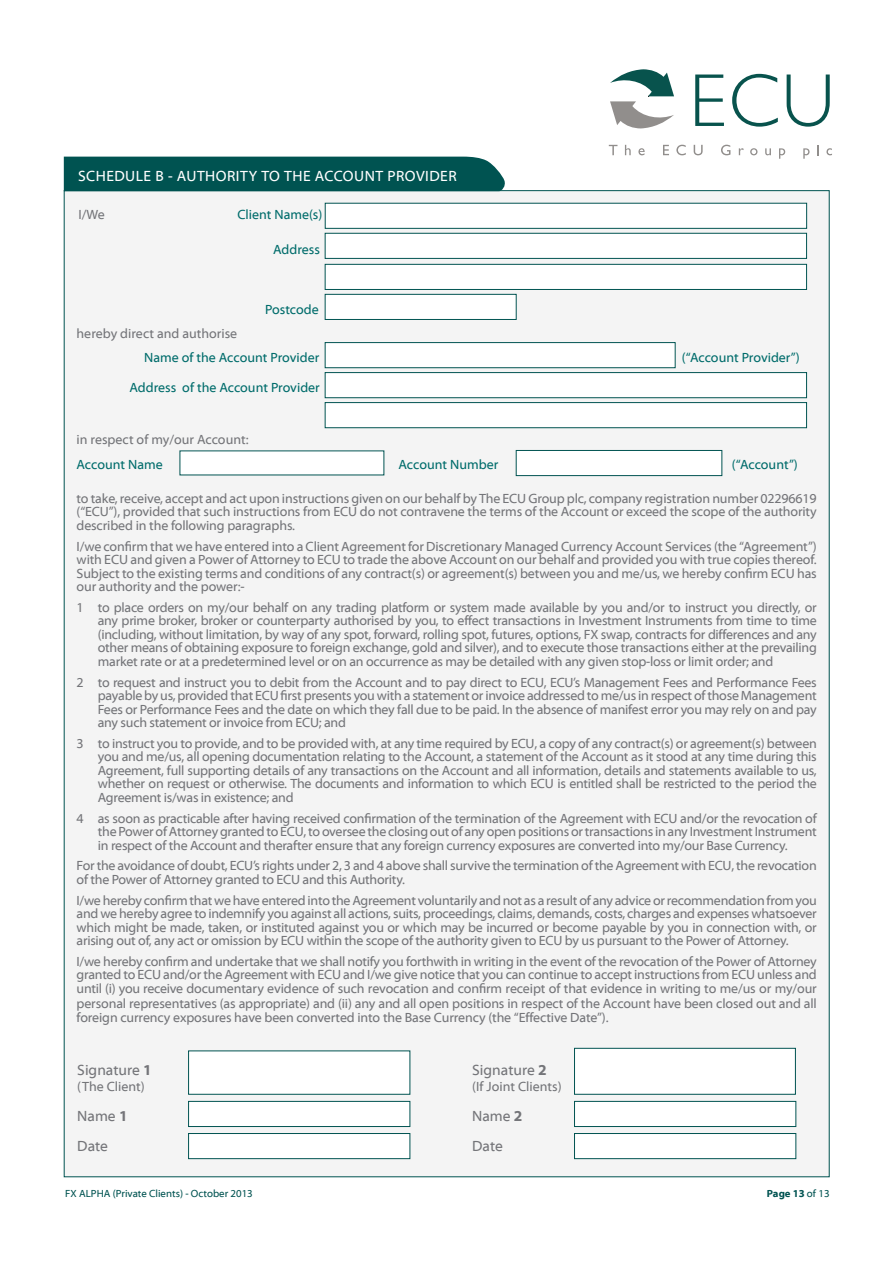
<style>
.page{position:relative;width:893px;height:1263px;background:#fff}
.page>*{position:absolute;margin:0;border:0;box-sizing:border-box;transform-origin:0 0}
.t1{font:15px "Myriad Web Pro";letter-spacing:.03em;color:#fff}
.t2{font:15px "Myriad Web Pro";color:#747579}
.t3{font:13.5px/13.5px "Myriad Web Pro";letter-spacing:-.02em;color:#747579;text-align:justify}
.t4{font:13.5px "Myriad Web Pro";color:#006c6b}
.t5{font:13.5px "Myriad Web Pro";color:#747579}
.t6{font:10.5px "Myriad Web Pro";color:#005351}
.t7{font:700 10.5px "Myriad Web Pro";color:#005351}
.s1{font-weight:700}
.s2{font-weight:400}
</style>
<div class="page">
<div style="left:64px;top:191px;width:765px;height:986px;background:#f4f4f4"></div>
<svg style="left:610px;top:69px;width:64px;height:59px"></svg>
<svg style="left:608px;top:145px;width:9px;height:10px"></svg>
<svg style="left:625px;top:145px;width:5px;height:10px"></svg>
<svg style="left:638px;top:148px;width:6px;height:7px"></svg>
<svg style="left:663px;top:145px;width:6px;height:10px"></svg>
<svg style="left:676px;top:145px;width:9px;height:10px"></svg>
<svg style="left:693px;top:145px;width:9px;height:10px"></svg>
<svg style="left:721px;top:145px;width:9px;height:10px"></svg>
<svg style="left:738px;top:148px;width:5px;height:7px"></svg>
<svg style="left:750px;top:148px;width:7px;height:7px"></svg>
<svg style="left:765px;top:148px;width:6px;height:7px"></svg>
<svg style="left:779px;top:148px;width:6px;height:11px"></svg>
<svg style="left:803px;top:148px;width:6px;height:11px"></svg>
<svg style="left:826px;top:148px;width:6px;height:7px"></svg>
<svg style="left:695px;top:75px;width:29px;height:51px"></svg>
<svg style="left:732px;top:74px;width:45px;height:53px"></svg>
<svg style="left:786px;top:75px;width:43px;height:52px"></svg>
<div style="left:64px;top:157px;width:442px;height:34px;background:#005351"></div>
<div style="left:325px;top:233px;width:481px;height:25px;background:#fff"></div>
<div style="left:325px;top:233px;width:481px;height:26px;border:1px solid #005351"></div>
<div style="left:325px;top:264px;width:481px;height:25px;background:#fff"></div>
<div style="left:325px;top:264px;width:481px;height:26px;border:1px solid #005351"></div>
<div style="left:325px;top:294px;width:191px;height:25px;background:#fff"></div>
<div style="left:325px;top:294px;width:191px;height:26px;border:1px solid #005351"></div>
<div style="left:325px;top:343px;width:350px;height:25px;background:#fff"></div>
<div style="left:325px;top:342px;width:350px;height:26px;border:1px solid #005351"></div>
<div style="left:325px;top:373px;width:481px;height:25px;background:#fff"></div>
<div style="left:325px;top:372px;width:481px;height:26px;border:1px solid #005351"></div>
<div style="left:325px;top:403px;width:481px;height:25px;background:#fff"></div>
<div style="left:325px;top:402px;width:481px;height:26px;border:1px solid #005351"></div>
<div style="left:516px;top:450px;width:205px;height:26px;background:#fff"></div>
<div style="left:516px;top:450px;width:206px;height:26px;border:1px solid #005351"></div>
<div style="left:188px;top:1051px;width:222px;height:43px;background:#fff"></div>
<div style="left:574px;top:1048px;width:221px;height:46px;background:#fff"></div>
<div style="left:574px;top:1048px;width:221px;height:46px;border:1px solid #005351"></div>
<div style="left:188px;top:1101px;width:222px;height:26px;background:#fff"></div>
<div style="left:188px;top:1101px;width:222px;height:26px;border:1px solid #005351"></div>
<div style="left:574px;top:1101px;width:221px;height:26px;background:#fff"></div>
<div style="left:574px;top:1101px;width:222px;height:26px;border:1px solid #005351"></div>
<div style="left:188px;top:1134px;width:222px;height:25px;background:#fff"></div>
<div style="left:188px;top:1133px;width:222px;height:26px;border:1px solid #005351"></div>
<div style="left:574px;top:1134px;width:221px;height:25px;background:#fff"></div>
<div style="left:574px;top:1133px;width:222px;height:26px;border:1px solid #005351"></div>
<div style="left:180px;top:451px;width:204px;height:24px;background:#fff"></div>
<div style="left:325px;top:203px;width:481px;height:25px;background:#fff"></div>
<div style="left:325px;top:203px;width:481px;height:26px;border:1px solid #005351"></div>
<p class="t1" style="left:78px;top:170px;width:380px">SCHEDULE B - AUTHORITY TO THE ACCOUNT PROVIDER</p>
<p class="t3" style="left:78px;top:209px;width:28px">I/We</p>
<p class="t4" style="left:237px;top:209px;width:86px">Client Name(s)</p>
<p class="t4" style="left:273px;top:244px;width:48px">Address</p>
<p class="t4" style="left:265px;top:304px;width:55px">Postcode</p>
<p class="t5" style="left:77px;top:328px;width:162px">hereby direct and authorise</p>
<p class="t4" style="left:144px;top:352px;width:176px">Name of the Account Provider</p>
<p class="t4" style="left:682px;top:352px;width:119px">(“Account Provider”)</p>
<p class="t4" style="left:130px;top:382px;width:192px">Address of the Account Provider</p>
<p class="t5" style="left:77px;top:434px;width:173px">in respect of my/our Account:</p>
<p class="t4" style="left:77px;top:459px;width:88px">Account Name</p>
<p class="t4" style="left:398px;top:459px;width:101px">Account Number</p>
<p class="t4" style="left:731px;top:459px;width:67px">(“Account”)</p>
<p class="t3" style="left:77px;top:493px;width:741px">to take, receive, accept and act upon instructions given on our behalf by The ECU Group plc, company registration number 02296619 (“ECU”), provided that such instructions from ECU do not contravene the terms of the Account or exceed the scope of the authority described in the following paragraphs.</p>
<p class="t3" style="left:77px;top:541px;width:741px">I/we confirm that we have entered into a Client Agreement for Discretionary Managed Currency Account Services (the “Agreement”) with ECU and given a Power of Attorney to ECU to trade the above Account on our behalf and provided you with true copies thereof.<br>Subject to the existing terms and conditions of any contract(s) or agreement(s) between you and me/us, we hereby confirm ECU has our authority and the power:-</p>
<p class="t3" style="left:98px;top:602px;width:720px;text-indent:-21px">1 to place orders on my/our behalf on any trading platform or system made available by you and/or to instruct you directly, or any prime broker, broker or counterparty authorised by you, to effect transactions in Investment Instruments from time to time (including, without limitation, by way of any spot, forward, rolling spot, futures, options, FX swap, contracts for differences and any other means of obtaining exposure to foreign exchange, gold and silver), and to execute those transactions either at the prevailing market rate or at a predetermined level or on an occurrence as may be detailed with any given stop-loss or limit order; and</p>
<p class="t3" style="left:98px;top:676px;width:720px;text-indent:-21px">2 to request and instruct you to debit from the Account and to pay direct to ECU, ECU’s Management Fees and Performance Fees payable by us, provided that ECU first presents you with a statement or invoice addressed to me/us in respect of those Management Fees or Performance Fees and the date on which they fall due to be paid. In the absence of manifest error you may rely on and pay any such statement or invoice from ECU; and</p>
<p class="t3" style="left:98px;top:738px;width:720px;text-indent:-21px">3 to instruct you to provide, and to be provided with, at any time required by ECU, a copy of any contract(s) or agreement(s) between you and me/us, all opening documentation relating to the Account, a statement of the Account as it stood at any time during this Agreement, full supporting details of any transactions on the Account and all information, details and statements available to us, whether on request or otherwise. The documents and information to which ECU is entitled shall be restricted to the period the Agreement is/was in existence; and</p>
<p class="t3" style="left:98px;top:812px;width:720px;text-indent:-21px">4 as soon as practicable after having received confirmation of the termination of the Agreement with ECU and/or the revocation of the Power of Attorney granted to ECU, to oversee the closing out of any open positions or transactions in any Investment Instrument in respect of the Account and therafter ensure that any foreign currency exposures are converted into my/our Base Currency.</p>
<p class="t3" style="left:77px;top:860px;width:741px">For the avoidance of doubt, ECU’s rights under 2, 3 and 4 above shall survive the termination of the Agreement with ECU, the revocation of the Power of Attorney granted to ECU and this Authority.</p>
<p class="t3" style="left:77px;top:894px;width:741px">I/we hereby confirm that we have entered into the Agreement voluntarily and not as a result of any advice or recommendation from you and we hereby agree to indemnify you against all actions, suits, proceedings, claims, demands, costs, charges and expenses whatsoever which might be made, taken, or instituted against you or which may be incurred or become payable by you in connection with, or arising out of, any act or omission by ECU within the scope of the authority given to ECU by us pursuant to the Power of Attorney.</p>
<p class="t3" style="left:77px;top:955px;width:741px;line-height:14.1px">I/we hereby confirm and undertake that we shall notify you forthwith in writing in the event of the revocation of the Power of Attorney granted to ECU and/or the Agreement with ECU and I/we give notice that you can continue to accept instructions from ECU unless and until (i) you receive documentary evidence of such revocation and confirm receipt of that evidence in writing to me/us or my/our personal representatives (as appropriate) and (ii) any and all open positions in respect of the Account have been closed out and all foreign currency exposures have been converted into the Base Currency (the “Effective Date”).</p>
<p class="t2" style="left:77px;top:1064px;width:76px">Signature <span class="s1">1</span></p>
<p class="t2" style="left:472px;top:1064px;width:76px">Signature <span class="s1">2</span></p>
<p class="t5" style="left:77px;top:1081px;width:69px">(The Client)</p>
<p class="t5" style="left:472px;top:1081px;width:91px">(If Joint Clients)</p>
<p class="t2" style="left:77px;top:1110px;width:52px">Name <span class="s1">1</span></p>
<p class="t2" style="left:472px;top:1110px;width:52px">Name <span class="s1">2</span></p>
<p class="t2" style="left:77px;top:1140px;width:32px">Date</p>
<p class="t2" style="left:472px;top:1140px;width:32px">Date</p>
<p class="t7" style="left:766px;top:1189px;width:64px">Page 13 <span class="s2">of 13</span></p>
<p class="t6" style="left:65px;top:1190px;width:189px">FX ALPHA (Private Clients) - October 2013</p>
</div>
